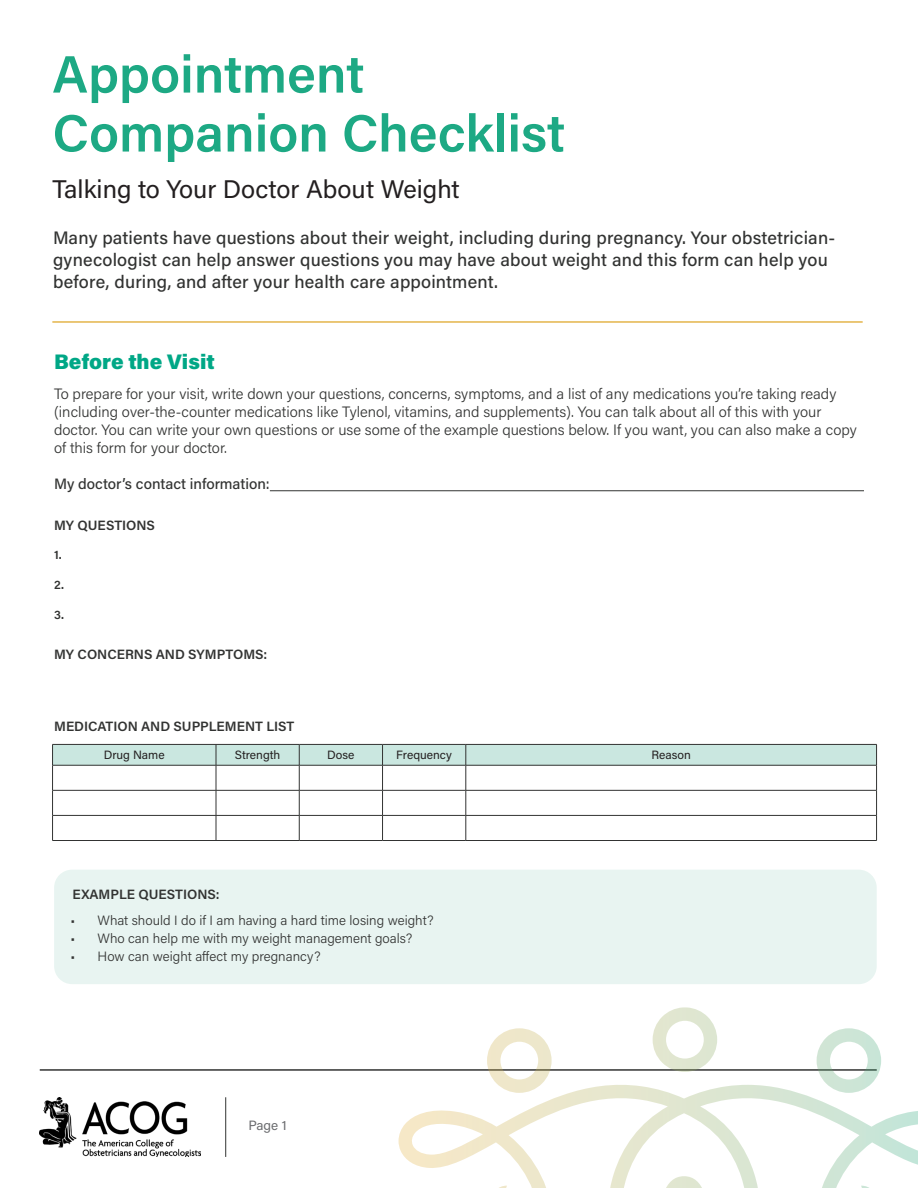
<style>
.page{position:relative;width:918px;height:1188px;background:#fff}
.page>*{position:absolute;margin:0;border:0;box-sizing:border-box;transform-origin:0 0}
.t1{font:600 52.5px/58.9px "Acumin Pro";color:#1da984}
.t2{font:25.5px "Acumin Pro";color:#231f20}
.t3{font:900 21px "Acumin Pro";color:#00a786}
.t4{font:500 18px/21.6px "Acumin Pro";letter-spacing:.01em;color:#323332}
.t5{font:300 15px/18px "Acumin Pro";color:#323332}
.t6{font:500 15px "Acumin Pro";color:#323332}
.t7{font:300 13.5px "Acumin Pro";color:#323332}
.t8{font:600 13.5px "Acumin Pro";color:#323332}
.t9{font:13.5px "Acumin Pro";color:#6c6d70}
.t10{font:600 12.3px "Acumin Pro";color:#323332}
.t11{font:12px "Acumin Pro";color:#231f20}
</style>
<div class="page">
<div style="left:54px;top:870px;width:823px;height:114px;background:#e8f4f1;border-radius:18px"></div>
<hr style="left:52px;top:321px;width:811px;height:2px;background:#e3b245">
<hr style="left:40px;top:1069px;width:837px;height:2px;background:#323332">
<svg style="left:399px;top:1007px;width:483px;height:181px"></svg>
<hr style="left:270px;top:490px;width:594px;height:1px;background:#323332">
<svg style="left:52px;top:744px;width:825px;height:96px"></svg>
<hr style="left:52px;top:840px;width:164px;height:1px;background:#323332">
<hr style="left:216px;top:840px;width:83px;height:1px;background:#323332">
<hr style="left:299px;top:840px;width:84px;height:1px;background:#323332">
<hr style="left:383px;top:840px;width:83px;height:1px;background:#323332">
<hr style="left:466px;top:840px;width:411px;height:1px;background:#323332">
<img style="left:40px;top:1097px;width:161px;height:60px">
<hr style="left:225px;top:1097px;width:1px;height:60px;background:#323332">
<p class="t1" style="left:52px;top:42px;width:514px">Appointment<br>Companion Checklist</p>
<p class="t2" style="left:52px;top:171px;width:409px">Talking to Your Doctor About Weight</p>
<p class="t4" style="left:53px;top:227px;width:784px">Many patients have questions about their weight, including during pregnancy. Your obstetrician&shy;gynecologist can help answer questions you may have about weight and this form can help you before, during, and after your health care appointment.</p>
<p class="t3" style="left:54px;top:347px;width:162px">Before the Visit</p>
<p class="t5" style="left:54px;top:384px;width:804px">To prepare for your visit, write down your questions, concerns, symptoms, and a list of any medications you’re taking ready (including over-the-counter medications like Tylenol, vitamins, and supplements). You can talk about all of this with your doctor. You can write your own questions or use some of the example questions below. If you want, you can also make a copy of this form for your doctor.</p>
<p class="t6" style="left:54px;top:474px;width:217px">My doctor’s contact information:</p>
<p class="t8" style="left:54px;top:515px;width:102px">MY QUESTIONS</p>
<p class="t10" style="left:54px;top:546px;width:9px">1.</p>
<p class="t10" style="left:54px;top:576px;width:12px">2.</p>
<p class="t10" style="left:54px;top:606px;width:11px">3.</p>
<p class="t8" style="left:54px;top:645px;width:215px">MY CONCERNS AND SYMPTOMS:</p>
<p class="t8" style="left:54px;top:717px;width:242px">MEDICATION AND SUPPLEMENT LIST</p>
<p class="t11" style="left:104px;top:747px;width:62px">Drug Name</p>
<p class="t11" style="left:235px;top:747px;width:47px">Strength</p>
<p class="t11" style="left:327px;top:747px;width:29px">Dose</p>
<p class="t11" style="left:396px;top:747px;width:57px">Frequency</p>
<p class="t11" style="left:652px;top:747px;width:41px">Reason</p>
<p class="t8" style="left:73px;top:885px;width:149px">EXAMPLE QUESTIONS:</p>
<p class="t7" style="left:71px;top:911px;width:365px">• What should I do if I am having a hard time losing weight?</p>
<p class="t7" style="left:71px;top:929px;width:343px">• Who can help me with my weight management goals?</p>
<p class="t7" style="left:71px;top:947px;width:251px">• How can weight affect my pregnancy?</p>
<p class="t9" style="left:248px;top:1116px;width:40px">Page 1</p>
</div>
